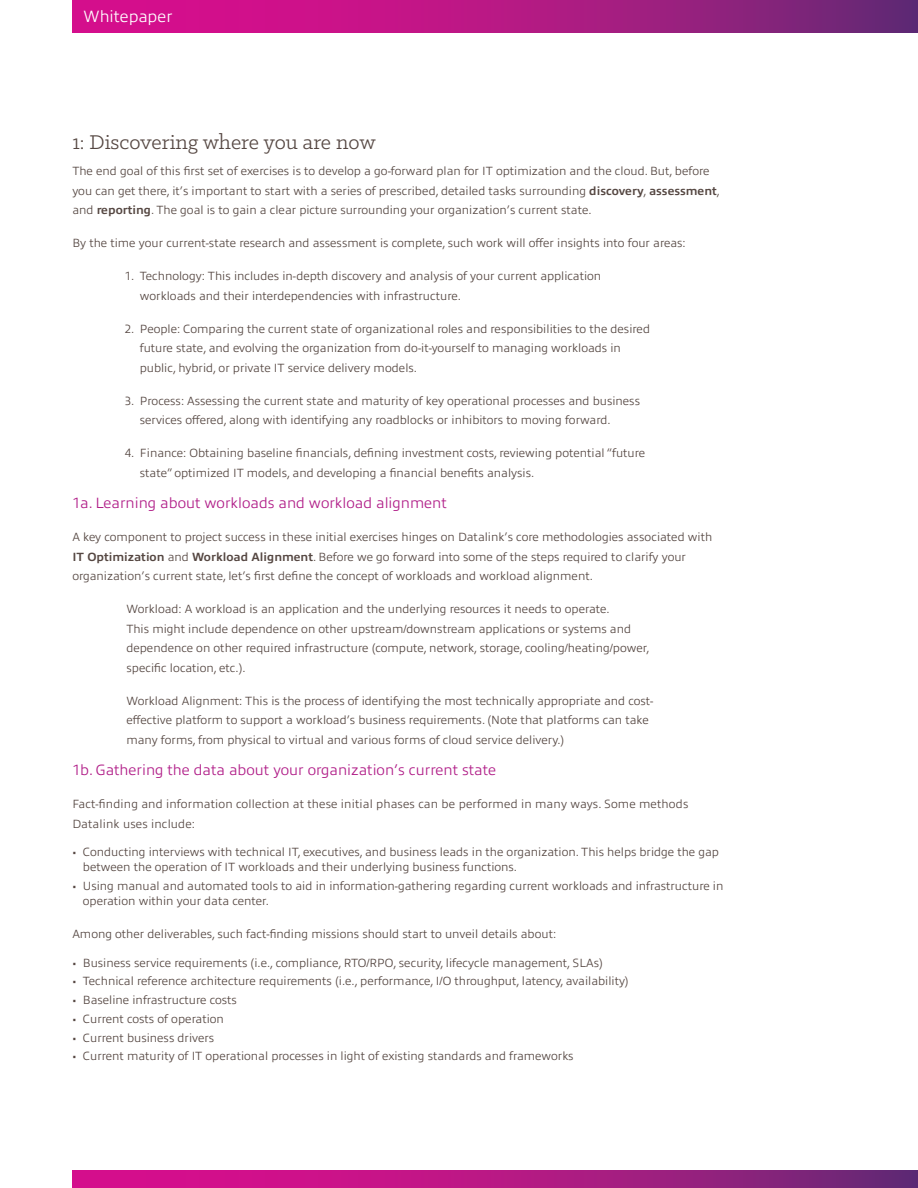
<style>
.page{position:relative;width:918px;height:1188px;background:#fff}
.page>*{position:absolute;margin:0;border:0;box-sizing:border-box;transform-origin:0 0}
.t1{font:22.5px "Klinic Slab";color:#554742}
.t2{font:300 16.5px "Allumi Pro";color:#fff}
.t3{font:300 15px "Allumi Pro";color:#b01c87}
.t4{font:300 12px/19.5px "Allumi Pro";color:#554742}
.s1{font-weight:700}
</style>
<div class="page">
<svg style="left:72px;top:1171px;width:846px;height:17px"></svg>
<svg style="left:72px;top:0;width:846px;height:33px"></svg>
<h2 class="t2" style="left:84px;top:4px;width:90px">Whitepaper</h2>
<h1 class="t1" style="left:72px;top:128px;width:305px">1: Discovering where you are now</h1>
<p class="t4" style="left:72px;top:160px;width:649px">The end goal of this first set of exercises is to develop a go-forward plan for IT optimization and the cloud. But, before you can get there, it’s important to start with a series of prescribed, detailed tasks surrounding <span class="s1">discovery</span>, <span class="s1">assessment</span>, and <span class="s1">reporting</span>. The goal is to gain a clear picture surrounding your organization’s current state.</p>
<p class="t4" style="left:72px;top:232px;width:615px">By the time your current-state research and assessment is complete, such work will offer insights into four areas:</p>
<p class="t4" style="left:140px;top:265px;width:463px;text-indent:-15px">1. Technology: This includes in-depth discovery and analysis of your current application workloads and their interdependencies with infrastructure.</p>
<p class="t4" style="left:140px;top:318px;width:512px;text-indent:-15px">2. People: Comparing the current state of organizational roles and responsibilities to the desired future state, and evolving the organization from do-it-yourself to managing workloads in public, hybrid, or private IT service delivery models.</p>
<p class="t4" style="left:140px;top:390px;width:502px;text-indent:-15px">3. Process: Assessing the current state and maturity of key operational processes and business services offered, along with identifying any roadblocks or inhibitors to moving forward.</p>
<p class="t4" style="left:140px;top:442px;width:507px;text-indent:-15px">4. Finance: Obtaining baseline financials, defining investment costs, reviewing potential “future state” optimized IT models, and developing a financial benefits analysis.</p>
<p class="t3" style="left:72px;top:492px;width:376px">1a. Learning about workloads and workload alignment</p>
<p class="t4" style="left:72px;top:526px;width:641px">A key component to project success in these initial exercises hinges on Datalink’s core methodologies associated with<br><span class="s1">IT Optimization</span> and <span class="s1">Workload Alignment</span>. Before we go forward into some of the steps required to clarify your organization’s current state, let’s first define the concept of workloads and workload alignment.</p>
<p class="t4" style="left:126px;top:598px;width:525px">Workload: A workload is an application and the underlying resources it needs to operate.<br>This might include dependence on other upstream/downstream applications or systems and dependence on other required infrastructure (compute, network, storage, cooling/heating/power, specific location, etc.).</p>
<p class="t4" style="left:126px;top:690px;width:529px">Workload Alignment: This is the process of identifying the most technically appropriate and cost&shy;effective platform to support a workload’s business requirements. (Note that platforms can take many forms, from physical to virtual and various forms of cloud service delivery.)</p>
<p class="t3" style="left:72px;top:759px;width:425px">1b. Gathering the data about your organization’s current state</p>
<p class="t4" style="left:72px;top:793px;width:618px">Fact-finding and information collection at these initial phases can be performed in many ways. Some methods<br>Datalink uses include:</p>
<p class="t4" style="left:83px;top:844px;width:638px;line-height:15px;text-indent:-10px">• Conducting interviews with technical IT, executives, and business leads in the organization. This helps bridge the gap between the operation of IT workloads and their underlying business functions.</p>
<p class="t4" style="left:83px;top:877px;width:642px;line-height:15px;text-indent:-10px">• Using manual and automated tools to aid in information-gathering regarding current workloads and infrastructure in operation within your data center.</p>
<p class="t4" style="left:72px;top:923px;width:486px">Among other deliverables, such fact-finding missions should start to unveil details about:</p>
<p class="t4" style="left:72px;top:952px;width:532px">• Business service requirements (i.e., compliance, RTO/RPO, security, lifecycle management, SLAs)</p>
<p class="t4" style="left:72px;top:970px;width:558px">• Technical reference architecture requirements (i.e., performance, I/O throughput, latency, availability)</p>
<p class="t4" style="left:72px;top:989px;width:166px">• Baseline infrastructure costs</p>
<p class="t4" style="left:72px;top:1008px;width:153px">• Current costs of operation</p>
<p class="t4" style="left:72px;top:1027px;width:143px">• Current business drivers</p>
<p class="t4" style="left:72px;top:1046px;width:503px">• Current maturity of IT operational processes in light of existing standards and frameworks</p>
</div>
